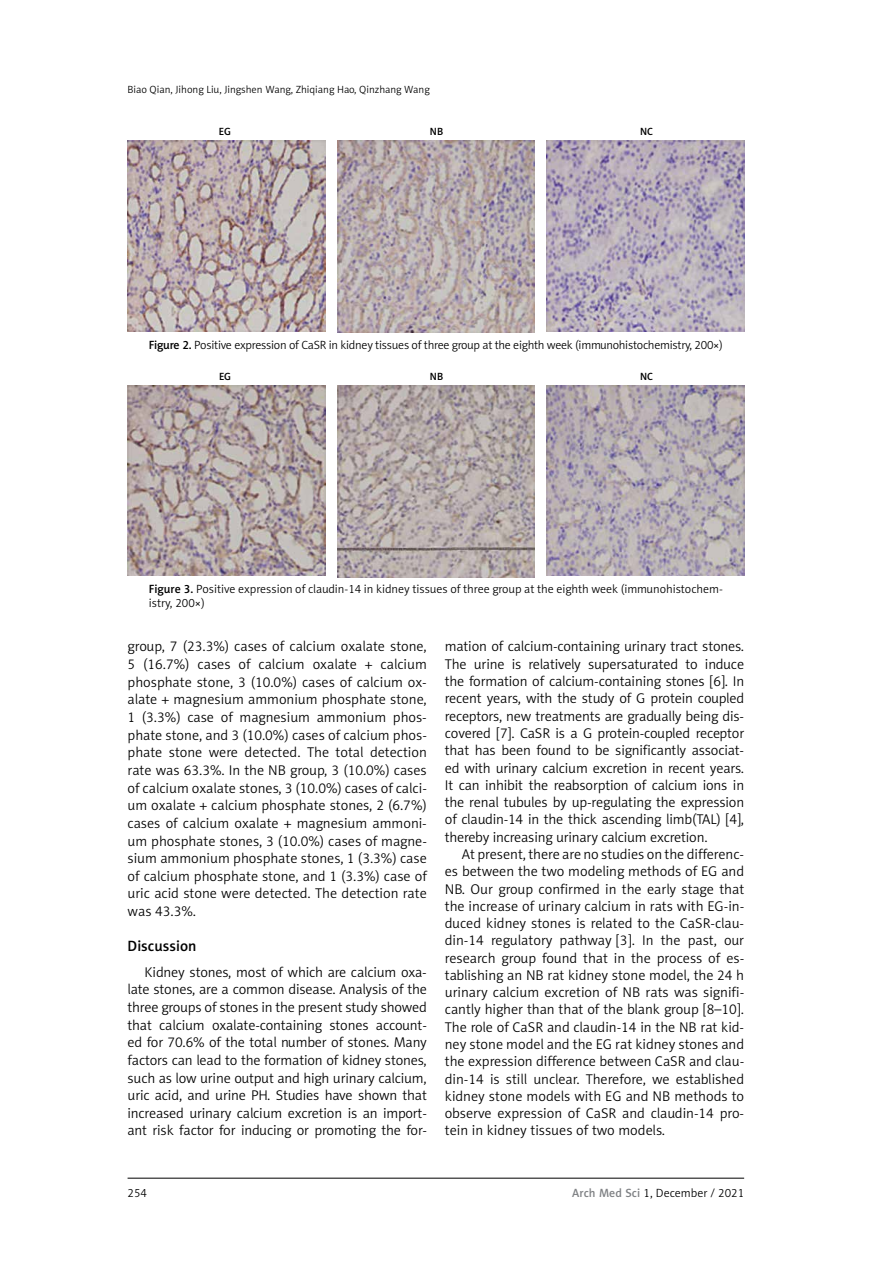
<style>
.page{position:relative;width:893px;height:1263px;background:#fff}
.page>*{position:absolute;margin:0;border:0;box-sizing:border-box;transform-origin:0 0}
.t1{font:15px "Naomi Sans EFN Medium";color:#000}
.t2{font:14.25px/17.2px "Naomi Sans EFN Light";letter-spacing:-.01em;color:#000;text-align:justify}
.t3{font:12px/14.4px "Naomi Sans EFN Light";letter-spacing:-.015em;color:#000}
.t4{font:10.5px "Naomi Sans EFN Light";color:#000}
.t5{font:10.5px "Naomi Sans EFN Medium";color:#000}
.s1{font-family:"Naomi Sans EFN Medium"}
.s2{font-family:"Naomi Sans EFN Medium";color:#808285}
</style>
<div class="page">
<hr style="left:128px;top:1178px;width:616px;height:1px;background:#000">
<img style="left:128px;top:141px;width:197px;height:190px">
<img style="left:128px;top:385px;width:197px;height:191px">
<img style="left:337px;top:141px;width:198px;height:191px">
<img style="left:337px;top:385px;width:198px;height:192px">
<img style="left:547px;top:141px;width:197px;height:190px">
<img style="left:547px;top:385px;width:197px;height:191px">
<p class="t4" style="left:128px;top:83px;width:304px">Biao Qian, Jihong Liu, Jingshen Wang, Zhiqiang Hao, Qinzhang Wang</p>
<p class="t5" style="left:219px;top:125px;width:14px">EG</p>
<p class="t5" style="left:430px;top:125px;width:15px">NB</p>
<p class="t5" style="left:640px;top:125px;width:14px">NC</p>
<p class="t3" style="left:149px;top:337px;width:576px"><span class="s1">Figure 2.</span> Positive expression of CaSR in kidney tissues of three group at the eighth week (immunohistochemistry, 200×)</p>
<p class="t5" style="left:219px;top:370px;width:14px">EG</p>
<p class="t5" style="left:430px;top:370px;width:15px">NB</p>
<p class="t5" style="left:640px;top:370px;width:14px">NC</p>
<p class="t3" style="left:149px;top:582px;width:576px"><span class="s1">Figure 3.</span> Positive expression of claudin-14 in kidney tissues of three group at the eighth week (immunohistochem&shy;istry, 200×)</p>
<p class="t2" style="left:128px;top:638px;width:301px;line-height:17.7px">group, 7 (23.3%) cases of calcium oxalate stone, 5 (16.7%) cases of calcium oxalate + calcium phosphate stone, 3 (10.0%) cases of calcium ox&shy;alate + magnesium ammonium phosphate stone, 1 (3.3%) case of magnesium ammonium phos&shy;phate stone, and 3 (10.0%) cases of calcium phos&shy;phate stone were detected. The total detection rate was 63.3%. In the NB group, 3 (10.0%) cases of calcium oxalate stones, 3 (10.0%) cases of calci&shy;um oxalate + calcium phosphate stones, 2 (6.7%) cases of calcium oxalate + magnesium ammoni&shy;um phosphate stones, 3 (10.0%) cases of magne&shy;sium ammonium phosphate stones, 1 (3.3%) case of calcium phosphate stone, and 1 (3.3%) case of uric acid stone were detected. The detection rate was 43.3%.</p>
<p class="t1" style="left:128px;top:936px;width:70px">Discussion</p>
<p class="t2" style="left:128px;top:963px;width:301px;line-height:17.7px;text-indent:17px">Kidney stones, most of which are calcium oxa&shy;late stones, are a common disease. Analysis of the three groups of stones in the present study showed that calcium oxalate-containing stones account&shy;ed for 70.6% of the total number of stones. Many factors can lead to the formation of kidney stones, such as low urine output and high urinary calcium, uric acid, and urine PH. Studies have shown that increased urinary calcium excretion is an import&shy;ant risk factor for inducing or promoting the for-</p>
<p class="t2" style="left:445px;top:638px;width:301px">mation of calcium-containing urinary tract stones.<br>The urine is relatively supersaturated to induce the formation of calcium-containing stones [6]. In recent years, with the study of G protein coupled receptors, new treatments are gradually being dis&shy;covered [7]. CaSR is a G protein-coupled receptor that has been found to be significantly associat&shy;ed with urinary calcium excretion in recent years.<br>It can inhibit the reabsorption of calcium ions in the renal tubules by up-regulating the expression of claudin-14 in the thick ascending limb(TAL) [4], thereby increasing urinary calcium excretion.</p>
<p class="t2" style="left:445px;top:845px;width:301px;text-indent:17px">At present, there are no studies on the differenc&shy;es between the two modeling methods of EG and NB. Our group confirmed in the early stage that the increase of urinary calcium in rats with EG-in&shy;duced kidney stones is related to the CaSR-clau&shy;din-14 regulatory pathway [3]. In the past, our research group found that in the process of es&shy;tablishing an NB rat kidney stone model, the 24 h urinary calcium excretion of NB rats was signifi&shy;cantly higher than that of the blank group [8–10].<br>The role of CaSR and claudin-14 in the NB rat kid&shy;ney stone model and the EG rat kidney stones and the expression difference between CaSR and clau&shy;din-14 is still unclear. Therefore, we established kidney stone models with EG and NB methods to observe expression of CaSR and claudin-14 pro&shy;tein in kidney tissues of two models.</p>
<p class="t3" style="left:128px;top:1186px;width:21px">254</p>
<p class="t3" style="left:572px;top:1186px;width:173px"><span class="s2">Arch Med Sci</span> 1, December / 2021</p>
</div>
